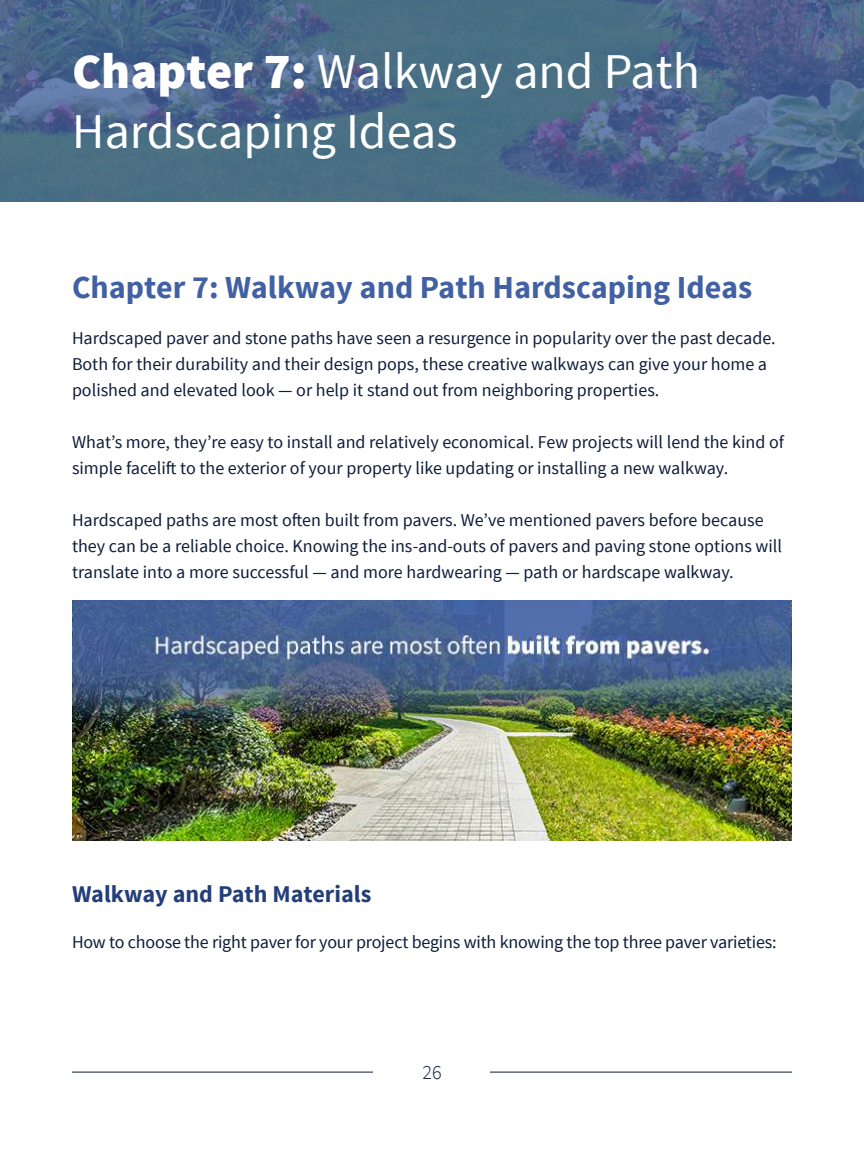
<style>
.page{position:relative;width:864px;height:1152px;background:#fff}
.page>*{position:absolute;margin:0;border:0;box-sizing:border-box;transform-origin:0 0}
.t1{font:50px/60px "Source Sans Pro";color:#fff}
.t2{font:700 32px "Source Sans Pro";color:#4261a3}
.t3{font:700 24px "Source Sans Pro";color:#233e78}
.t4{font:300 20px "Source Sans Pro";color:#0e1c39}
.t5{font:18px/26px "Source Sans Pro";color:#0e1c39}
.s1{font-weight:900}
</style>
<div class="page">
<hr style="left:72px;top:1072px;width:720px;height:1px;background:#0d1b3a">
<div style="left:374px;top:1064px;width:116px;height:16px;background:#fff"></div>
<svg style="left:0;top:0;width:864px;height:201px;background:#4a6888"></svg>
<img style="left:72px;top:600px;width:720px;height:241px">
<h1 class="t1" style="left:72px;top:43px;width:629px"><span class="s1">Chapter 7:</span> Walkway and Path<br>Hardscaping Ideas</h1>
<h2 class="t2" style="left:72px;top:266px;width:682px">Chapter 7: Walkway and Path Hardscaping Ideas</h2>
<p class="t5" style="left:72px;top:325px;width:705px">Hardscaped paver and stone paths have seen a resurgence in popularity over the past decade.<br>Both for their durability and their design pops, these creative walkways can give your home a polished and elevated look — or help it stand out from neighboring properties.</p>
<p class="t5" style="left:72px;top:429px;width:714px">What’s more, they’re easy to install and relatively economical. Few projects will lend the kind of simple facelift to the exterior of your property like updating or installing a new walkway.</p>
<p class="t5" style="left:72px;top:507px;width:712px">Hardscaped paths are most often built from pavers. We’ve mentioned pavers before because they can be a reliable choice. Knowing the ins-and-outs of pavers and paving stone options will translate into a more successful — and more hardwearing — path or hardscape walkway.</p>
<h3 class="t3" style="left:72px;top:878px;width:301px">Walkway and Path Materials</h3>
<p class="t5" style="left:72px;top:929px;width:706px">How to choose the right paver for your project begins with knowing the top three paver varieties:</p>
<p class="t4" style="left:422px;top:1060px;width:21px">26</p>
</div>
